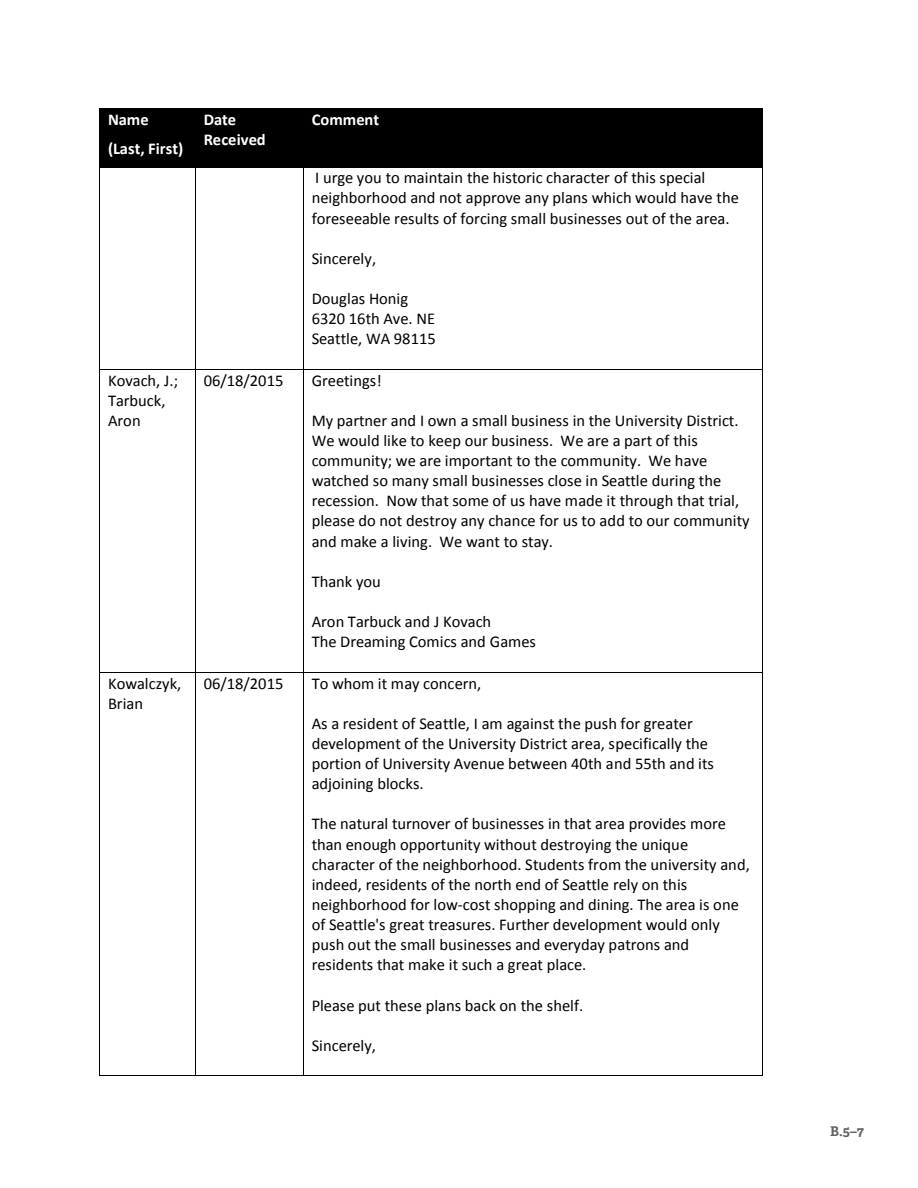
<style>
.page{position:relative;width:918px;height:1188px;background:#fff}
.page>*{position:absolute;margin:0;border:0;box-sizing:border-box;transform-origin:0 0}
.t1{font:16.5px/20.1px "Calibri";color:#000}
.t2{font:700 16.5px/20.1px "Calibri";color:#fff}
.t3{font:700 13.5px "Adelle Basic";color:#636366}
</style>
<div class="page">
<div style="left:100px;top:109px;width:95px;height:58px;background:#000"></div>
<div style="left:196px;top:109px;width:107px;height:58px;background:#000"></div>
<div style="left:304px;top:109px;width:459px;height:58px;background:#000"></div>
<hr style="left:100px;top:108px;width:96px;height:1px;background:#000">
<hr style="left:100px;top:109px;width:96px;height:1px;background:#000">
<hr style="left:196px;top:108px;width:107px;height:1px;background:#000">
<hr style="left:304px;top:108px;width:459px;height:1px;background:#000">
<hr style="left:303px;top:109px;width:1px;height:58px;background:#000">
<hr style="left:763px;top:109px;width:1px;height:58px;background:#000">
<hr style="left:100px;top:167px;width:96px;height:1px;background:#000">
<hr style="left:196px;top:167px;width:107px;height:1px;background:#000">
<hr style="left:304px;top:167px;width:459px;height:1px;background:#000">
<hr style="left:100px;top:168px;width:1px;height:201px;background:#000">
<hr style="left:196px;top:168px;width:1px;height:201px;background:#000">
<hr style="left:303px;top:168px;width:1px;height:201px;background:#000">
<hr style="left:763px;top:168px;width:1px;height:201px;background:#000">
<hr style="left:100px;top:369px;width:96px;height:1px;background:#000">
<hr style="left:196px;top:369px;width:107px;height:1px;background:#000">
<hr style="left:304px;top:369px;width:459px;height:1px;background:#000">
<hr style="left:100px;top:370px;width:1px;height:302px;background:#000">
<hr style="left:196px;top:370px;width:1px;height:302px;background:#000">
<hr style="left:303px;top:370px;width:1px;height:302px;background:#000">
<hr style="left:763px;top:370px;width:1px;height:302px;background:#000">
<hr style="left:100px;top:672px;width:96px;height:1px;background:#000">
<hr style="left:196px;top:672px;width:107px;height:1px;background:#000">
<hr style="left:304px;top:672px;width:459px;height:1px;background:#000">
<hr style="left:100px;top:673px;width:1px;height:403px;background:#000">
<hr style="left:100px;top:1076px;width:96px;height:1px;background:#000">
<hr style="left:196px;top:673px;width:1px;height:403px;background:#000">
<hr style="left:196px;top:1076px;width:107px;height:1px;background:#000">
<hr style="left:303px;top:673px;width:1px;height:403px;background:#000">
<hr style="left:304px;top:1076px;width:459px;height:1px;background:#000">
<hr style="left:763px;top:673px;width:1px;height:403px;background:#000">
<p class="t2" style="left:108px;top:108px;width:42px">Name</p>
<p class="t2" style="left:108px;top:138px;width:77px">(Last, First)</p>
<p class="t2" style="left:204px;top:108px;width:63px">Date<br>Received</p>
<p class="t2" style="left:312px;top:108px;width:69px">Comment</p>
<p class="t1" style="left:312px;top:167px;width:429px">I urge you to maintain the historic character of this special neighborhood and not approve any plans which would have the foreseeable results of forcing small businesses out of the area.</p>
<p class="t1" style="left:312px;top:248px;width:66px">Sincerely,</p>
<p class="t1" style="left:312px;top:288px;width:126px">Douglas Honig<br>6320 16th Ave. NE<br>Seattle, WA 98115</p>
<p class="t1" style="left:108px;top:370px;width:72px">Kovach, J.;<br>Tarbuck,<br>Aron</p>
<p class="t1" style="left:204px;top:370px;width:81px">06/18/2015</p>
<p class="t1" style="left:312px;top:370px;width:72px">Greetings!</p>
<p class="t1" style="left:312px;top:410px;width:439px">My partner and I own a small business in the University District.<br>We would like to keep our business. We are a part of this community; we are important to the community. We have watched so many small businesses close in Seattle during the recession. Now that some of us have made it through that trial, please do not destroy any chance for us to add to our community and make a living. We want to stay.</p>
<p class="t1" style="left:312px;top:571px;width:71px">Thank you</p>
<p class="t1" style="left:312px;top:611px;width:226px">Aron Tarbuck and J Kovach<br>The Dreaming Comics and Games</p>
<p class="t1" style="left:108px;top:673px;width:75px">Kowalczyk,<br>Brian</p>
<p class="t1" style="left:204px;top:673px;width:81px">06/18/2015</p>
<p class="t1" style="left:312px;top:673px;width:171px">To whom it may concern,</p>
<p class="t1" style="left:312px;top:713px;width:404px">As a resident of Seattle, I am against the push for greater development of the University District area, specifically the portion of University Avenue between 40th and 55th and its adjoining blocks.</p>
<p class="t1" style="left:312px;top:813px;width:440px">The natural turnover of businesses in that area provides more than enough opportunity without destroying the unique character of the neighborhood. Students from the university and, indeed, residents of the north end of Seattle rely on this neighborhood for low-cost shopping and dining. The area is one of Seattle's great treasures. Further development would only push out the small businesses and everyday patrons and residents that make it such a great place.</p>
<p class="t1" style="left:312px;top:995px;width:273px">Please put these plans back on the shelf.</p>
<p class="t1" style="left:312px;top:1035px;width:66px">Sincerely,</p>
<p class="t3" style="left:830px;top:1122px;width:35px">B.5–7</p>
</div>
